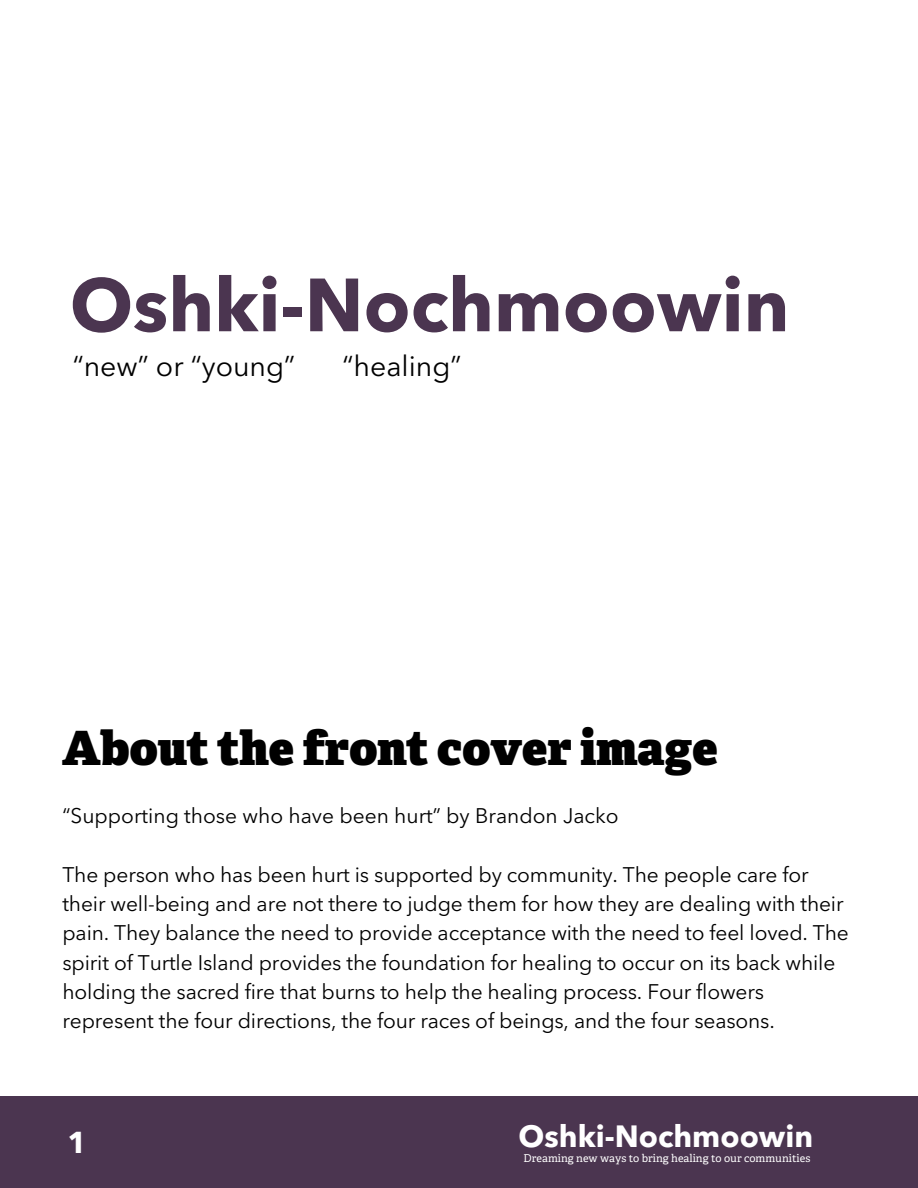
<style>
.page{position:relative;width:918px;height:1188px;background:#fff}
.page>*{position:absolute;margin:0;border:0;box-sizing:border-box;transform-origin:0 0}
.t1{font:700 74.4px "Avenir Next Cyr";color:#4b3550}
.t2{font:800 47.25px "Adelle";color:#000}
.t3{font:700 30.45px "Avenir Next Cyr";color:#fff}
.t4{font:700 30px "Avenir Next Cyr";color:#fff}
.t5{font:28.5px "Avenir Next Cyr";color:#000}
.t6{font:21px/29.2px "Avenir Next Cyr";letter-spacing:-.005em;color:#000}
.t7{font:10.8px "Adelle";color:#fff}
</style>
<div class="page">
<div style="left:0;top:1096px;width:918px;height:92px;background:#4b3550"></div>
<h2 class="t1" style="left:70px;top:259px;width:721px">Oshki-Nochmoowin</h2>
<h5 class="t5" style="left:73px;top:349px;width:224px">“new” or “young”</h5>
<h5 class="t5" style="left:342px;top:349px;width:121px">“healing”</h5>
<p class="t2" style="left:62px;top:724px;width:657px">About the front cover image</p>
<h3 class="t6" style="left:62px;top:801px;width:558px">“Supporting those who have been hurt” by Brandon Jacko</h3>
<p class="t6" style="left:62px;top:860px;width:788px">The person who has been hurt is supported by community. The people care for their well-being and are not there to judge them for how they are dealing with their pain. They balance the need to provide acceptance with the need to feel loved. The spirit of Turtle Island provides the foundation for healing to occur on its back while holding the sacred fire that burns to help the healing process. Four flowers represent the four directions, the four races of beings, and the four seasons.</p>
<h4 class="t4" style="left:67px;top:1124px;width:21px">1</h4>
<h1 class="t3" style="left:519px;top:1117px;width:296px">Oshki-Nochmoowin</h1>
<h4 class="t7" style="left:524px;top:1152px;width:288px">Dreaming new ways to bring healing to our communities</h4>
</div>
